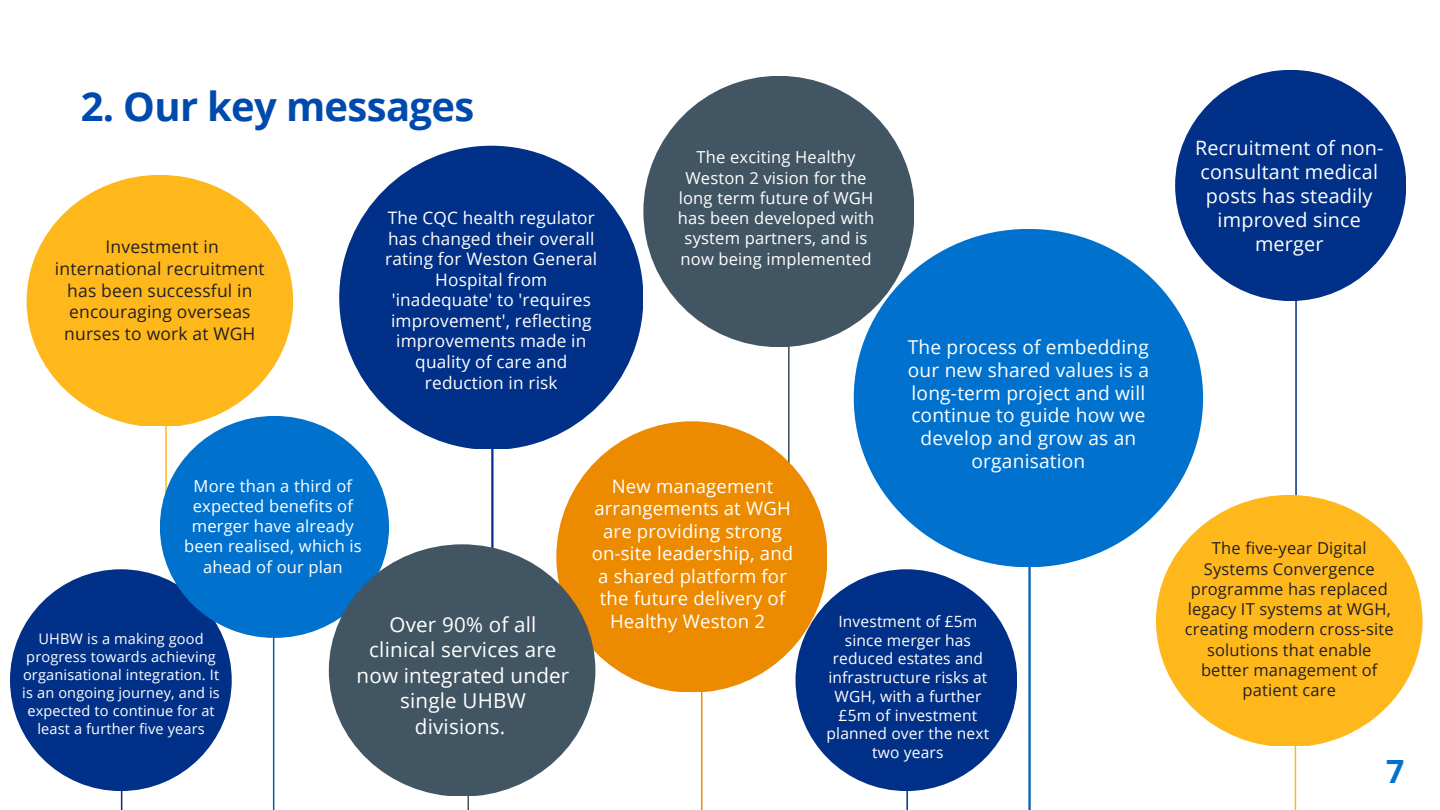
<style>
.page{position:relative;width:1440px;height:810px;background:#fff}
.page>*{position:absolute;margin:0;border:0;box-sizing:border-box;transform-origin:0 0}
.t1{font:700 40px "Open Sans";letter-spacing:-.015em;color:#004aad}
.t2{font:700 32px "Open Sans";color:#0072ce}
.t3{font:20.6px/25.5px "Open Sans";letter-spacing:.01em;color:#fff;text-align:center}
.t4{font:19.8px/24.2px "Open Sans";letter-spacing:.01em;color:#fff;text-align:center}
.t5{font:19.1px/22.9px "Open Sans";letter-spacing:.01em;color:#fff;text-align:center}
.t6{font:18.6px/22.5px "Open Sans";letter-spacing:.01em;color:#fff;text-align:center}
.t7{font:17.5px/21.8px "Open Sans";letter-spacing:.01em;color:#231f20;text-align:center}
.t8{font:17.2px/20.6px "Open Sans";letter-spacing:.01em;color:#fff;text-align:center}
.t9{font:16.6px/20.2px "Open Sans";letter-spacing:.01em;color:#fff;text-align:center}
.t10{font:16.5px/20.2px "Open Sans";letter-spacing:.01em;color:#231f20;text-align:center}
.t11{font:15.6px/18.8px "Open Sans";letter-spacing:.01em;color:#fff;text-align:center}
.t12{font:14.6px/18px "Open Sans";letter-spacing:.01em;color:#fff;text-align:center}
</style>
<div class="page">
<hr style="left:121px;top:584px;width:1px;height:226px;background:#003087">
<hr style="left:491px;top:167px;width:3px;height:392px;background:#003087">
<hr style="left:906px;top:585px;width:2px;height:225px;background:#003087">
<hr style="left:701px;top:573px;width:1px;height:237px;background:#ed8b00">
<hr style="left:1295px;top:193px;width:2px;height:342px;background:#003087">
<hr style="left:788px;top:228px;width:2px;height:286px;background:#364957">
<hr style="left:468px;top:602px;width:1px;height:208px;background:#425563">
<hr style="left:165px;top:233px;width:2px;height:287px;background:#ffb81c">
<hr style="left:1295px;top:554px;width:1px;height:256px;background:#ffb81c">
<hr style="left:273px;top:556px;width:1px;height:254px;background:#005eb8">
<hr style="left:1028px;top:424px;width:3px;height:386px;background:#005eb8">
<div style="left:556px;top:421px;width:271px;height:271px;background:#ed8b00;border-radius:50%"></div>
<div style="left:1175px;top:70px;width:231px;height:230px;background:#003087;border-radius:50%"></div>
<div style="left:643px;top:76px;width:271px;height:270px;background:#425563;border-radius:50%"></div>
<div style="left:10px;top:569px;width:221px;height:221px;background:#003087;border-radius:50%"></div>
<div style="left:339px;top:146px;width:304px;height:303px;background:#003087;border-radius:50%"></div>
<div style="left:796px;top:569px;width:221px;height:221px;background:#003087;border-radius:50%"></div>
<div style="left:160px;top:416px;width:229px;height:221px;background:#0072ce;border-radius:50%"></div>
<div style="left:854px;top:229px;width:349px;height:337px;background:#0072ce;border-radius:50%"></div>
<svg style="left:329px;top:544px;width:266px;height:251px;fill:#425563"></svg>
<svg style="left:27px;top:175px;width:266px;height:251px;fill:#ffb81c"></svg>
<svg style="left:1156px;top:495px;width:267px;height:251px;fill:#ffb81c"></svg>
<h1 class="t1" style="left:81px;top:78px;width:395px">2. Our key messages</h1>
<p class="t7" style="left:55px;top:235px;width:211px">Investment in international recruitment has been successful in encouraging overseas nurses to work at WGH</p>
<p class="t8" style="left:385px;top:207px;width:214px">The CQC health regulator has changed their overall rating for Weston General<br>Hospital from 'inadequate' to 'requires improvement', reflecting improvements made in quality of care and reduction in risk</p>
<p class="t9" style="left:678px;top:147px;width:198px">The exciting Healthy<br>Weston 2 vision for the long term future of WGH has been developed with system partners, and is now being implemented</p>
<p class="t5" style="left:908px;top:335px;width:243px">The process of embedding our new shared values is a long-term project and will continue to guide how we develop and grow as an organisation</p>
<p class="t9" style="left:184px;top:475px;width:179px">More than a third of expected benefits of merger have already been realised, which is ahead of our plan</p>
<p class="t12" style="left:22px;top:629px;width:199px">UHBW is a making good progress towards achieving organisational integration. It is an ongoing journey, and is expected to continue for at least a further five years</p>
<p class="t3" style="left:357px;top:611px;width:214px">Over 90% of all clinical services are now integrated under single UHBW divisions.</p>
<p class="t6" style="left:592px;top:474px;width:203px">New management arrangements at WGH are providing strong on-site leadership, and a shared platform for the future delivery of<br>Healthy Weston 2</p>
<p class="t11" style="left:827px;top:611px;width:164px">Investment of £5m since merger has reduced estates and infrastructure risks at<br>WGH, with a further £5m of investment planned over the next two years</p>
<p class="t4" style="left:1195px;top:135px;width:190px">Recruitment of non&shy;consultant medical posts has steadily improved since merger</p>
<p class="t10" style="left:1185px;top:538px;width:210px">The five-year Digital<br>Systems Convergence programme has replaced legacy IT systems at WGH, creating modern cross-site solutions that enable better management of patient care</p>
<h2 class="t2" style="left:1386px;top:749px;width:20px">7</h2>
</div>
